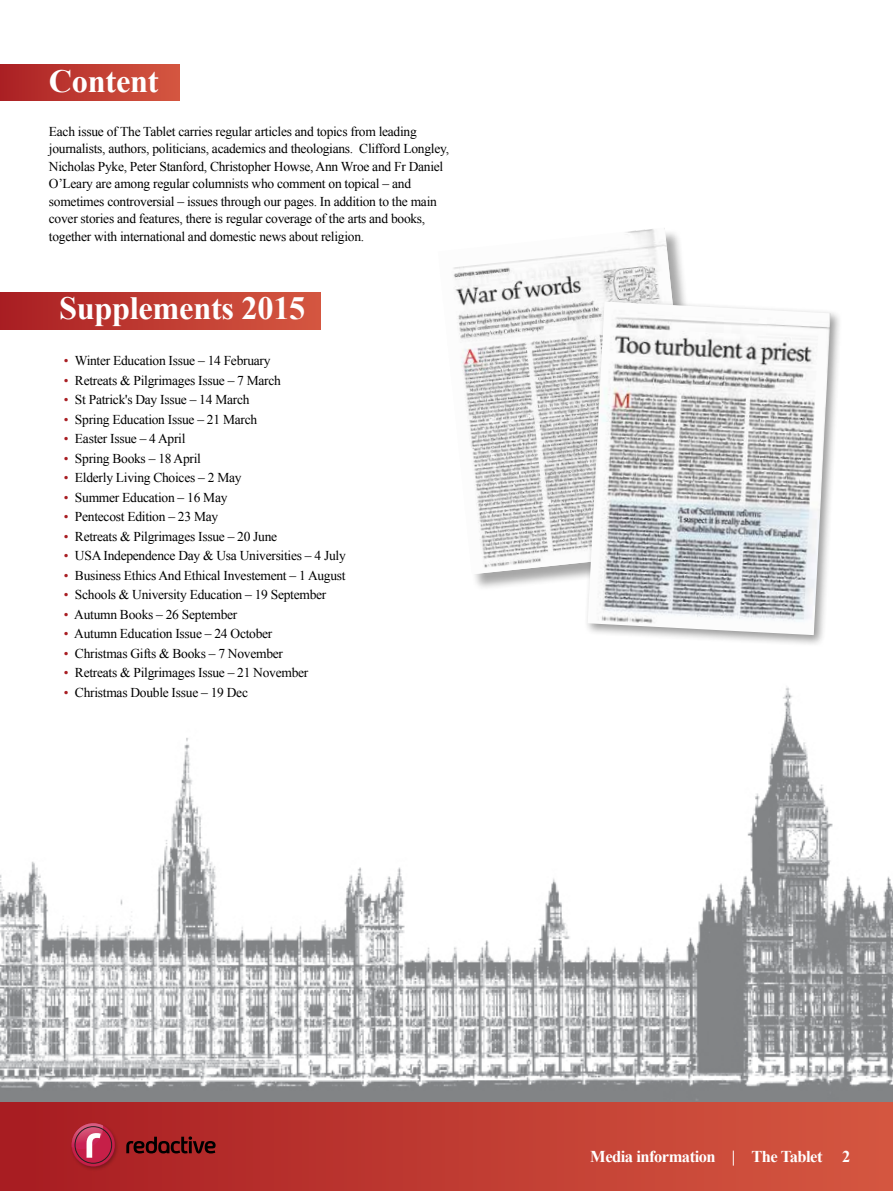
<style>
.page{position:relative;width:893px;height:1191px;background:#fff}
.page>*{position:absolute;margin:0;border:0;box-sizing:border-box;transform-origin:0 0}
.t1{font:700 32.4px "Times New Roman";letter-spacing:-.01em;color:#fff}
.t2{font:700 16.5px "Times New Roman";letter-spacing:-.03em;color:#fff}
.t3{font:13.5px/17.5px "Times New Roman";letter-spacing:-.02em;color:#000}
.s1{color:#a81d22}
</style>
<div class="page">
<div style="left:0;top:1101px;width:893px;height:90px;background:linear-gradient(to right,#a71c21,#d65841)"></div>
<svg style="left:126px;top:1136px;width:90px;height:17px"></svg>
<img style="left:68px;top:1120px;width:53px;height:52px">
<svg style="left:69px;top:1120px;width:49px;height:49px"></svg>
<img style="left:0;top:687px;width:893px;height:414px">
<div style="left:0;top:292px;width:321px;height:37px;background:linear-gradient(to right,#a91e23,#d55841)"></div>
<div style="left:0;top:65px;width:180px;height:35px;background:linear-gradient(to right,#aa2024,#d55741)"></div>
<div style="left:439px;top:229px;width:276px;height:362px;background:#000;opacity:.35"></div>
<svg style="left:439px;top:229px;width:260px;height:345px"></svg>
<img style="left:439px;top:228px;width:230px;height:67px">
<img style="left:442px;top:271px;width:232px;height:68px">
<img style="left:447px;top:315px;width:137px;height:67px">
<img style="left:452px;top:359px;width:132px;height:67px">
<img style="left:456px;top:402px;width:128px;height:68px">
<img style="left:461px;top:446px;width:123px;height:68px">
<img style="left:465px;top:490px;width:119px;height:67px">
<img style="left:470px;top:533px;width:114px;height:41px">
<div style="left:584px;top:298px;width:259px;height:349px;background:#000;opacity:.4"></div>
<img style="left:588px;top:301px;width:243px;height:334px">
<h1 class="t1" style="left:49px;top:59px;width:111px">Content</h1>
<p class="t3" style="left:49px;top:122px;width:402px">Each issue of The Tablet carries regular articles and topics from leading journalists, authors, politicians, academics and theologians. Clifford Longley, Nicholas Pyke, Peter Stanford, Christopher Howse, Ann Wroe and Fr Daniel O’Leary are among regular columnists who comment on topical – and sometimes controversial – issues through our pages. In addition to the main cover stories and features, there is regular coverage of the arts and books, together with international and domestic news about religion.</p>
<h1 class="t1" style="left:59px;top:286px;width:248px">Supplements 2015</h1>
<p class="t3" style="left:64px;top:352px;width:208px"><span class="s1">•</span> Winter Education Issue – 14 February</p>
<p class="t3" style="left:64px;top:371px;width:219px"><span class="s1">•</span> Retreats &amp; Pilgrimages Issue – 7 March</p>
<p class="t3" style="left:64px;top:391px;width:187px"><span class="s1">•</span> St Patrick's Day Issue – 14 March</p>
<p class="t3" style="left:64px;top:410px;width:195px"><span class="s1">•</span> Spring Education Issue – 21 March</p>
<p class="t3" style="left:64px;top:430px;width:123px"><span class="s1">•</span> Easter Issue – 4 April</p>
<p class="t3" style="left:64px;top:449px;width:139px"><span class="s1">•</span> Spring Books – 18 April</p>
<p class="t3" style="left:64px;top:469px;width:179px"><span class="s1">•</span> Elderly Living Choices – 2 May</p>
<p class="t3" style="left:64px;top:488px;width:165px"><span class="s1">•</span> Summer Education – 16 May</p>
<p class="t3" style="left:64px;top:508px;width:156px"><span class="s1">•</span> Pentecost Edition – 23 May</p>
<p class="t3" style="left:64px;top:527px;width:215px"><span class="s1">•</span> Retreats &amp; Pilgrimages Issue – 20 June</p>
<p class="t3" style="left:64px;top:547px;width:283px"><span class="s1">•</span> USA Independence Day &amp; Usa Universities – 4 July</p>
<p class="t3" style="left:64px;top:566px;width:283px"><span class="s1">•</span> Business Ethics And Ethical Investement – 1 August</p>
<p class="t3" style="left:64px;top:586px;width:264px"><span class="s1">•</span> Schools &amp; University Education – 19 September</p>
<p class="t3" style="left:64px;top:605px;width:175px"><span class="s1">•</span> Autumn Books – 26 September</p>
<p class="t3" style="left:64px;top:625px;width:210px"><span class="s1">•</span> Autumn Education Issue – 24 October</p>
<p class="t3" style="left:64px;top:644px;width:221px"><span class="s1">•</span> Christmas Gifts &amp; Books – 7 November</p>
<p class="t3" style="left:64px;top:664px;width:246px"><span class="s1">•</span> Retreats &amp; Pilgrimages Issue – 21 November</p>
<p class="t3" style="left:64px;top:683px;width:186px"><span class="s1">•</span> Christmas Double Issue – 19 Dec</p>
<p class="t2" style="left:590px;top:1145px;width:262px">Media information | The Tablet 2</p>
</div>
